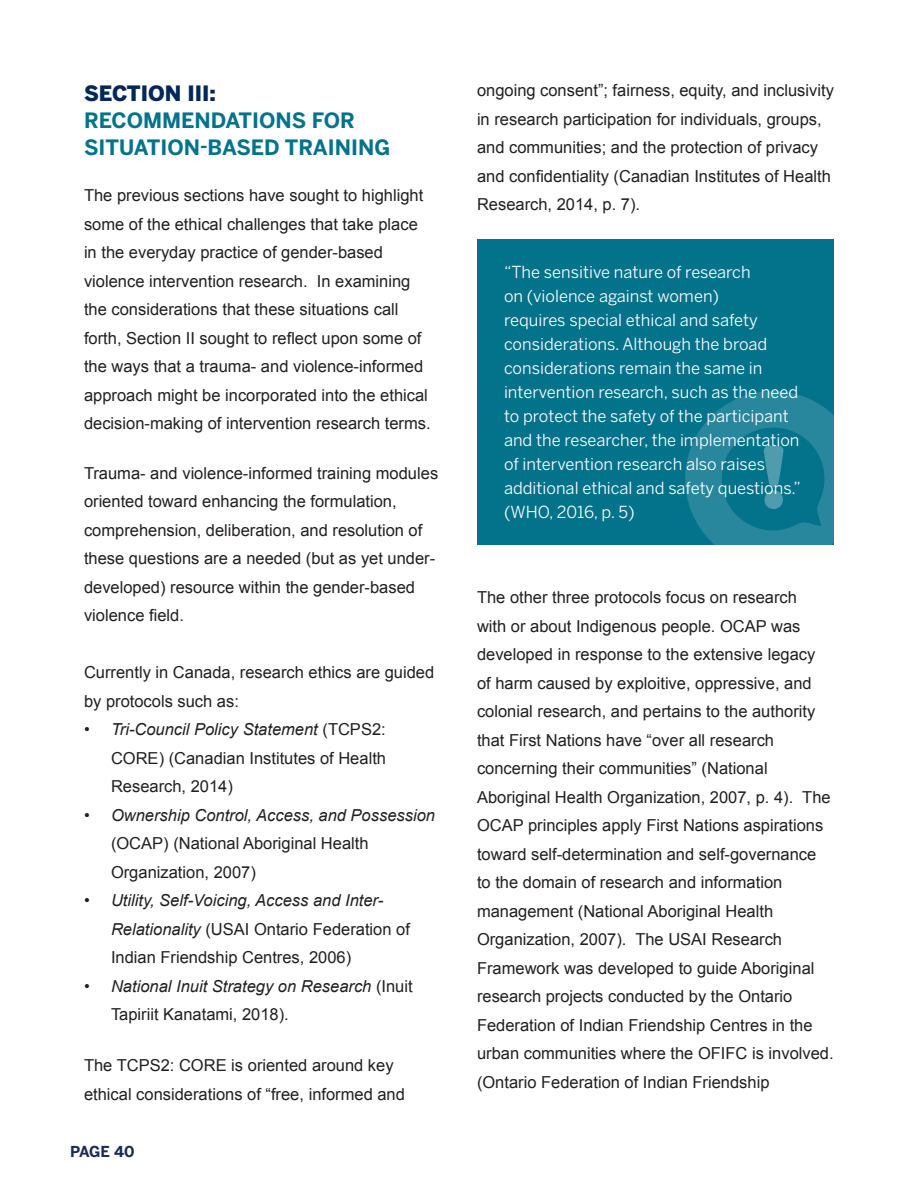
<style>
.page{position:relative;width:918px;height:1188px;background:#fff}
.page>*{position:absolute;margin:0;border:0;box-sizing:border-box;transform-origin:0 0}
.t1{font:700 21px/27px "Benton Sans";color:#03738c}
.t2{font:16.5px/28.5px "Arial";color:#231f20}
.t3{font:16.5px/24px "Benton Sans";color:#fff}
.t4{font:italic 16.5px/28.5px "Arial";color:#231f20}
.t5{font:700 15px "Benton Sans";letter-spacing:-.02em;color:#1a2b57}
.s1{font-weight:900;color:#022859}
.s2{font-style:italic}
.s3{font-style:normal}
</style>
<div class="page">
<div style="left:477px;top:239px;width:357px;height:305px;background:#03738c"></div>
<svg style="left:685px;top:391px;width:149px;height:154px"></svg>
<svg style="left:764px;top:490px;width:19px;height:19px"></svg>
<h1 class="t1" style="left:84px;top:80px;width:308px"><span class="s1">SECTION III:<br></span>RECOMMENDATIONS FOR<br>SITUATION-BASED TRAINING</h1>
<h1 class="t2" style="left:84px;top:181px;width:348px">The previous sections have sought to highlight some of the ethical challenges that take place in the everyday practice of gender-based violence intervention research. In examining the considerations that these situations call forth, Section II sought to reflect upon some of the ways that a trauma- and violence-informed approach might be incorporated into the ethical decision-making of intervention research terms.</h1>
<p class="t2" style="left:84px;top:459px;width:356px">Trauma- and violence-informed training modules oriented toward enhancing the formulation, comprehension, deliberation, and resolution of these questions are a needed (but as yet under&shy;developed) resource within the gender-based violence field.</p>
<p class="t2" style="left:84px;top:658px;width:352px">Currently in Canada, research ethics are guided by protocols such as:</p>
<p class="t2" style="left:111px;top:715px;width:277px;text-align:justify;text-indent:-27px"><span class="s2">• Tri-Council Policy Statement</span> (TCPS2:<br>CORE) (Canadian Institutes of Health Research, 2014)</p>
<p class="t2" style="left:111px;top:801px;width:326px;text-indent:-27px"><span class="s2">• Ownership Control, Access, and Possession </span>(OCAP) (National Aboriginal Health<br>Organization, 2007)</p>
<p class="t2" style="left:111px;top:886px;width:300px;text-indent:-27px"><span class="s2">• Utility, Self-Voicing, Access and Inter-<br>Relationality</span> (USAI Ontario Federation of<br>Indian Friendship Centres, 2006)</p>
<p class="t4" style="left:111px;top:972px;width:303px;text-indent:-27px">• National Inuit Strategy on Research <span class="s3">(Inuit<br>Tapiriit Kanatami, 2018).</span></p>
<p class="t2" style="left:84px;top:1051px;width:322px">The TCPS2: CORE is oriented around key ethical considerations of “free, informed and</p>
<p class="t5" style="left:70px;top:1142px;width:66px">PAGE 40</p>
<p class="t2" style="left:477px;top:76px;width:358px">ongoing consent”; fairness, equity, and inclusivity in research participation for individuals, groups, and communities; and the protection of privacy and confidentiality (Canadian Institutes of Health Research, 2014, p. 7).</p>
<p class="t3" style="left:504px;top:260px;width:298px">“The sensitive nature of research<br>on (violence against women)<br>requires special ethical and safety considerations. Although the broad considerations remain the same in intervention research, such as the need to protect the safety of the participant and the researcher, the implementation of intervention research also raises additional ethical and safety questions.” (WHO, 2016, p. 5)</p>
<p class="t2" style="left:477px;top:583px;width:358px">The other three protocols focus on research<br>with or about Indigenous people. OCAP was developed in response to the extensive legacy<br>of harm caused by exploitive, oppressive, and colonial research, and pertains to the authority that First Nations have “over all research concerning their communities” (National Aboriginal Health Organization, 2007, p. 4). The OCAP principles apply First Nations aspirations toward self-determination and self-governance to the domain of research and information management (National Aboriginal Health Organization, 2007). The USAI Research Framework was developed to guide Aboriginal research projects conducted by the Ontario Federation of Indian Friendship Centres in the urban communities where the OFIFC is involved. (Ontario Federation of Indian Friendship</p>
</div>
